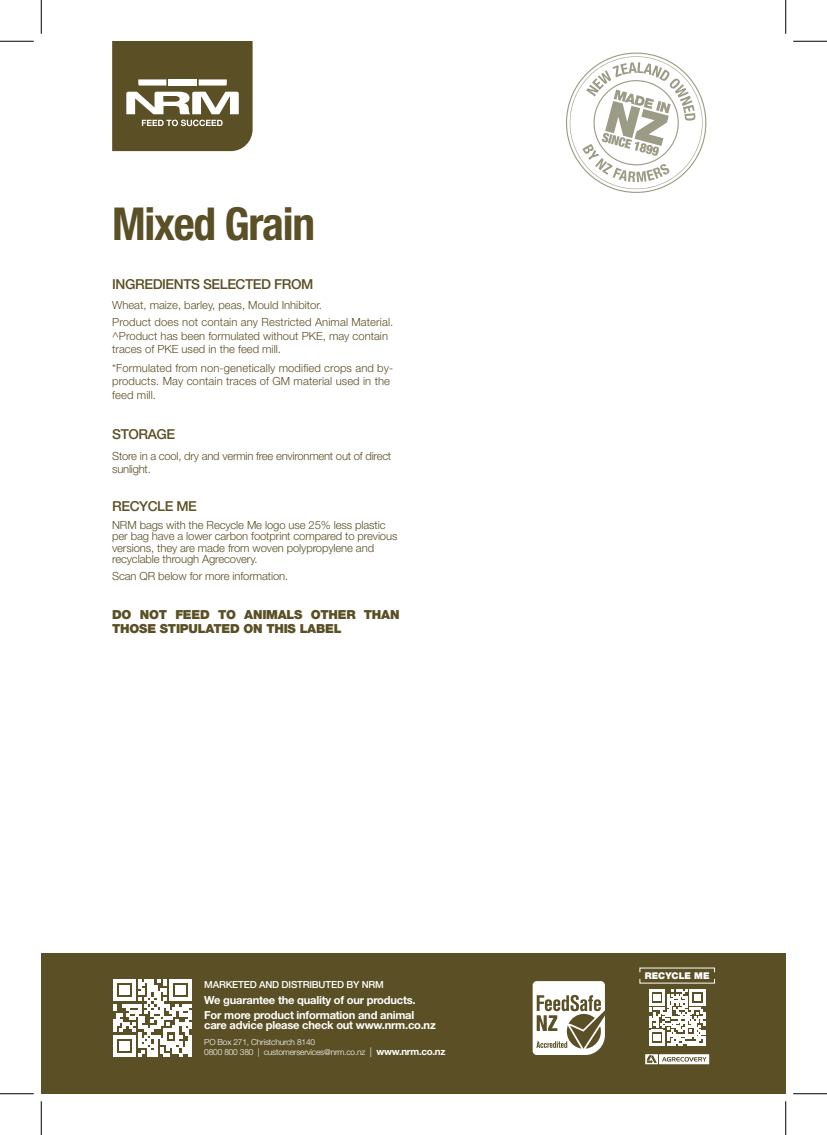
<style>
.page{position:relative;width:827px;height:1135px;background:#fff}
.page>*{position:absolute;margin:0;border:0;box-sizing:border-box;transform-origin:0 0}
.t1{font:700 condensed 45.5px "Helvetica Neue LT Std";letter-spacing:-.03em;color:#5a4f25}
.t2{font:500 13.75px "Helvetica Neue LT Pro";letter-spacing:-.03em;color:#5a4f25}
.t3{font:900 12.5px/14.2px "Helvetica Neue LT Std";letter-spacing:-.02em;color:#5a4f25}
.t4{font:300 11.25px/13.5px "Helvetica Neue LT Pro";letter-spacing:-.005em;color:#5a4f25}
.t5{font:700 11.12px/15.6px "Helvetica Neue LT Std";letter-spacing:-.02em;color:#fff}
.t6{font:500 9.75px "Helvetica Neue LT Std";letter-spacing:-.02em;color:#fff}
.t7{font:900 9.38px "Helvetica Neue LT Pro";color:#fff}
.t8{font:300 8.38px/9.8px "Helvetica Neue LT Std";letter-spacing:-.02em;color:#fff}
.s1{font-size:9.75px}
.s2{font-weight:700;font-size:9.75px}
</style>
<div class="page">
<svg style="left:112px;top:41px;width:140px;height:110px;background:#746b47"></svg>
<svg style="left:566px;top:52px;width:141px;height:141px"></svg>
<div style="left:41px;top:953px;width:744px;height:141px;background:#5a4f25"></div>
<svg style="left:113px;top:979px;width:78px;height:78px"></svg>
<svg style="left:532px;top:981px;width:73px;height:74px"></svg>
<svg style="left:639px;top:967px;width:76px;height:78px"></svg>
<svg style="left:645px;top:1054px;width:64px;height:10px"></svg>
<hr style="left:0;top:41px;width:34px;height:1px;background:#000">
<hr style="left:793px;top:41px;width:34px;height:1px;background:#000">
<hr style="left:0;top:1093px;width:34px;height:1px;background:#000">
<hr style="left:793px;top:1093px;width:34px;height:1px;background:#000">
<hr style="left:41px;top:0;width:1px;height:34px;background:#000">
<hr style="left:41px;top:1101px;width:1px;height:34px;background:#000">
<hr style="left:785px;top:0;width:1px;height:34px;background:#000">
<hr style="left:785px;top:1101px;width:1px;height:34px;background:#000">
<h1 class="t1" style="left:112px;top:197px;width:204px">Mixed Grain</h1>
<p class="t2" style="left:112px;top:275px;width:203px">INGREDIENTS SELECTED FROM</p>
<p class="t4" style="left:112px;top:296px;width:283px;line-height:17px">Wheat, maize, barley, peas, Mould Inhibitor.<br>Product does not contain any Restricted Animal Material.</p>
<p class="t4" style="left:112px;top:329px;width:277px">^Product has been formulated without PKE, may contain traces of PKE used in the feed mill.</p>
<p class="t4" style="left:112px;top:361px;width:283px">*Formulated from non-genetically modified crops and by&shy;products. May contain traces of GM material used in the feed mill.</p>
<p class="t2" style="left:112px;top:426px;width:65px">STORAGE</p>
<p class="t4" style="left:112px;top:449px;width:281px">Store in a cool, dry and vermin free environment out of direct sunlight.</p>
<p class="t2" style="left:112px;top:498px;width:86px">RECYCLE ME</p>
<p class="t4" style="left:112px;top:519px;width:287px;line-height:11.2px">NRM bags with the Recycle Me logo use 25% less plastic per bag have a lower carbon footprint compared to previous versions, they are made from woven polypropylene and recyclable through Agrecovery.</p>
<p class="t4" style="left:112px;top:569px;width:178px">Scan QR below for more information.</p>
<p class="t3" style="left:112px;top:607px;width:289px">DO NOT FEED TO ANIMALS OTHER THAN<br>THOSE STIPULATED ON THIS LABEL</p>
<p class="t6" style="left:204px;top:979px;width:181px">MARKETED AND DISTRIBUTED BY NRM</p>
<p class="t5" style="left:204px;top:992px;width:213px">We guarantee the quality of our products.<br>For more product information and animal</p>
<p class="t5" style="left:204px;top:1017px;width:233px">care advice please check out www.nrm.co.nz</p>
<p class="t8" style="left:204px;top:1037px;width:243px">PO Box 271, Christchurch 8140<br>0800 800 380 | customerservices@nrm.co.nz <span class="s1">|</span> <span class="s2">www.nrm.co.nz</span></p>
<p class="t7" style="left:645px;top:970px;width:66px">RECYCLE ME</p>
</div>
